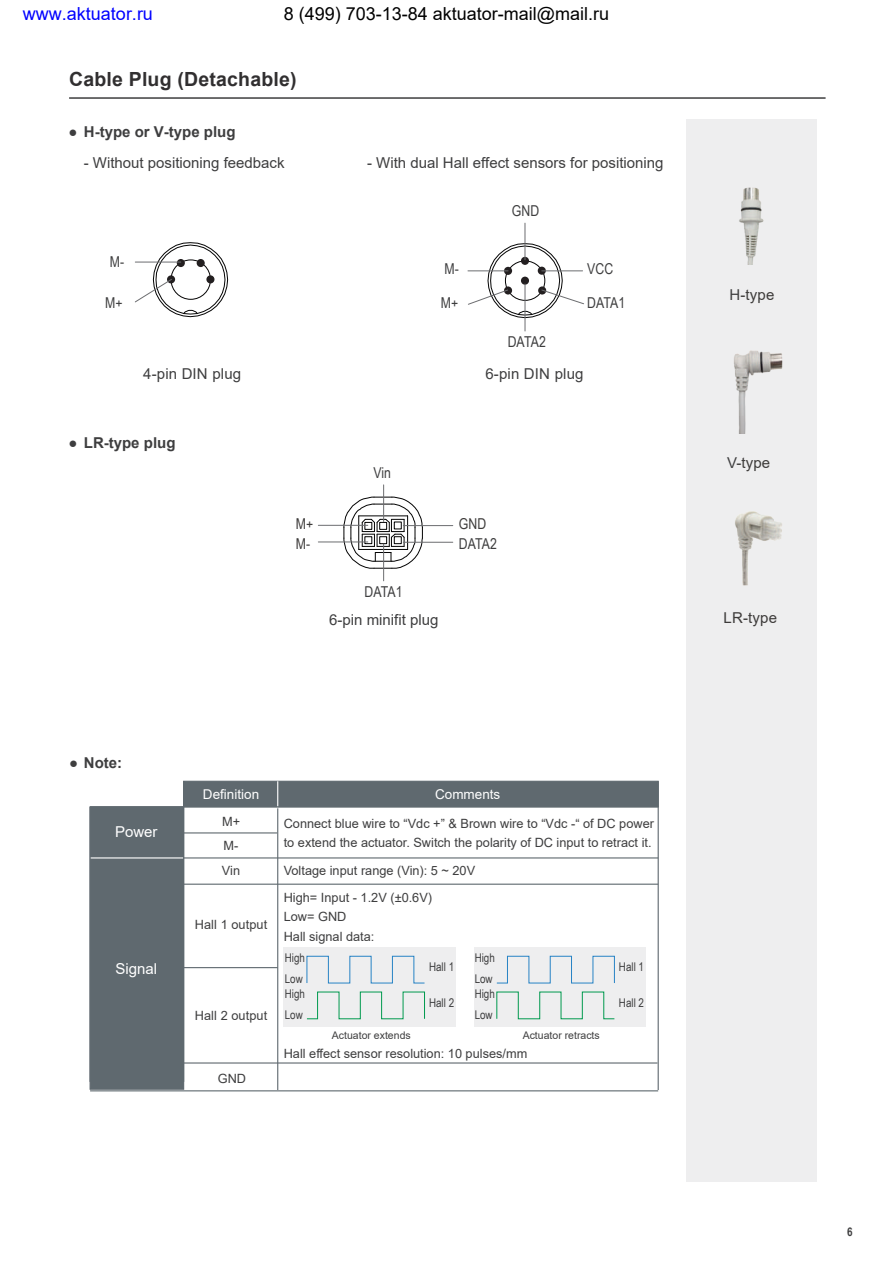
<style>
.page{position:relative;width:893px;height:1263px;background:#fff}
.page>*{position:absolute;margin:0;border:0;box-sizing:border-box;transform-origin:0 0}
.t1{font:700 19.5px "Arial";letter-spacing:.01em;color:#312f30}
.t2{font:18px "Arial";color:#000}
.t3{font:18px "Arial";color:#00f}
.t4{font:15px "Arial";color:#3e3e3f}
.t5{font:700 15px "Arial";color:#3e3e3f}
.t6{font:15px "Arial Narrow";letter-spacing:.005em;color:#3e3e3f}
.t7{font:15px "Arial";letter-spacing:.01em;color:#3d3b3a}
.t8{font:15px "Arial";color:#fff}
.t9{font:15px "Arial Narrow";color:#3d3b3a}
.t10{font:13.5px "Arial";color:#fff}
.t11{font:12.75px/19.5px "Arial";color:#3e3e3f}
.t12{font:12px "Arial Narrow";color:#3e3e3f}
.t13{font:700 12px "Arial Narrow";color:#3e3e3f}
.t14{font:10.5px "Arial";color:#3e3e3f}
.s1{font-weight:400}
.s2{color:#3e3e3f}
</style>
<div class="page">
<hr style="left:69px;top:97px;width:757px;height:2px;background:#3e3e3f">
<div style="left:686px;top:119px;width:131px;height:1062px;background:#eeeeef"></div>
<img style="left:739px;top:187px;width:25px;height:77px">
<img style="left:735px;top:511px;width:47px;height:75px">
<img style="left:734px;top:350px;width:49px;height:84px">
<svg style="left:135px;top:242px;width:93px;height:75px"></svg>
<svg style="left:343px;top:496px;width:80px;height:73px"></svg>
<div style="left:394px;top:522px;width:8px;height:7px;background:#fff;border:1px solid #030303"></div>
<div style="left:394px;top:536px;width:8px;height:8px;background:#fff;border:1px solid #030303"></div>
<div style="left:379px;top:522px;width:8px;height:8px;background:#fff;border:1px solid #030303"></div>
<div style="left:379px;top:536px;width:8px;height:8px;background:#fff;border:1px solid #030303"></div>
<svg style="left:364px;top:522px;width:8px;height:8px"></svg>
<svg style="left:364px;top:536px;width:8px;height:8px"></svg>
<hr style="left:318px;top:542px;width:50px;height:1px;background:#6c6d70">
<hr style="left:318px;top:525px;width:50px;height:1px;background:#6c6d70">
<hr style="left:383px;top:485px;width:1px;height:36px;background:#6c6d70">
<hr style="left:403px;top:542px;width:50px;height:1px;background:#6c6d70">
<hr style="left:403px;top:525px;width:50px;height:1px;background:#6c6d70">
<hr style="left:383px;top:544px;width:1px;height:37px;background:#6c6d70">
<svg style="left:467px;top:243px;width:117px;height:75px"></svg>
<hr style="left:525px;top:223px;width:1px;height:37px;background:#6c6d70">
<hr style="left:525px;top:284px;width:1px;height:47px;background:#6c6d70">
<div style="left:183px;top:781px;width:476px;height:26px;background:#5f696f"></div>
<hr style="left:658px;top:781px;width:1px;height:309px;background:#5f696f">
<hr style="left:277px;top:808px;width:1px;height:282px;background:#5f696f">
<hr style="left:184px;top:832px;width:93px;height:1px;background:#5f696f">
<hr style="left:90px;top:857px;width:568px;height:1px;background:#5f696f">
<div style="left:90px;top:806px;width:94px;height:284px;background:#5f696f;border:1px solid #5f696f"></div>
<hr style="left:90px;top:857px;width:94px;height:1px;background:#fff">
<svg style="left:277px;top:781px;width:1px;height:25px"></svg>
<hr style="left:184px;top:884px;width:474px;height:1px;background:#5f696f">
<hr style="left:90px;top:807px;width:1px;height:275px;background:#5f696f">
<hr style="left:90px;top:1090px;width:568px;height:1px;background:#5f696f">
<hr style="left:183px;top:781px;width:1px;height:301px;background:#5f696f">
<hr style="left:184px;top:967px;width:94px;height:1px;background:#5f696f">
<hr style="left:90px;top:806px;width:568px;height:1px;background:#5f696f">
<div style="left:474px;top:948px;width:172px;height:79px;background:#eeeeef"></div>
<svg style="left:496px;top:955px;width:119px;height:29px"></svg>
<svg style="left:496px;top:991px;width:119px;height:28px"></svg>
<div style="left:284px;top:948px;width:172px;height:79px;background:#eeeeef"></div>
<svg style="left:306px;top:955px;width:119px;height:29px"></svg>
<svg style="left:306px;top:991px;width:119px;height:28px"></svg>
<hr style="left:183px;top:1062px;width:474px;height:1px;background:#5f696f">
<h2 class="t3" style="left:23px;top:2px;width:132px">www.aktuator.ru</h2>
<h2 class="t2" style="left:284px;top:2px;width:327px">8 (499) 703-13-84 aktuator-mail@mail.ru</h2>
<h1 class="t1" style="left:69px;top:65px;width:229px">Cable Plug (Detachable)</h1>
<p class="t5" style="left:68px;top:121px;width:169px">● H-type or V-type plug</p>
<p class="t4" style="left:84px;top:153px;width:202px">- Without positioning feedback</p>
<p class="t6" style="left:110px;top:251px;width:16px">M-</p>
<p class="t6" style="left:105px;top:291px;width:19px">M+</p>
<p class="t4" style="left:143px;top:363px;width:100px">4-pin DIN plug</p>
<p class="t4" style="left:367px;top:153px;width:298px">- With dual Hall effect sensors for positioning</p>
<p class="t6" style="left:445px;top:258px;width:16px">M-</p>
<p class="t6" style="left:441px;top:292px;width:19px">M+</p>
<p class="t6" style="left:512px;top:200px;width:29px">GND</p>
<p class="t6" style="left:508px;top:331px;width:40px">DATA2</p>
<p class="t6" style="left:587px;top:258px;width:28px">VCC</p>
<p class="t6" style="left:587px;top:292px;width:40px">DATA1</p>
<p class="t4" style="left:485px;top:363px;width:100px">6-pin DIN plug</p>
<p class="t5" style="left:68px;top:432px;width:109px"><span class="s1">●</span> LR-type plug</p>
<p class="t9" style="left:296px;top:513px;width:19px">M+</p>
<p class="t9" style="left:296px;top:532px;width:16px">M-</p>
<p class="t6" style="left:373px;top:462px;width:19px">Vin</p>
<p class="t6" style="left:365px;top:580px;width:40px">DATA1</p>
<p class="t4" style="left:329px;top:609px;width:111px">6-pin minifit plug</p>
<p class="t9" style="left:459px;top:513px;width:29px">GND</p>
<p class="t6" style="left:459px;top:532px;width:40px">DATA2</p>
<p class="t5" style="left:69px;top:752px;width:55px"><span class="s1">●</span> Note:</p>
<p class="t8" style="left:115px;top:821px;width:44px">Power</p>
<p class="t8" style="left:116px;top:958px;width:43px">Signal</p>
<p class="t10" style="left:203px;top:785px;width:58px">Definition</p>
<p class="t11" style="left:222px;top:809px;width:20px;line-height:24.2px">M+<br>M-</p>
<p class="t10" style="left:435px;top:785px;width:67px">Comments</p>
<p class="t11" style="left:284px;top:814px;width:372px">Connect blue wire to “Vdc +” &amp; Brown wire to “Vdc -“ of DC power to extend the actuator. Switch the polarity of DC input to retract it.</p>
<p class="t11" style="left:222px;top:861px;width:20px">Vin</p>
<p class="t11" style="left:284px;top:861px;width:193px">Voltage input range (Vin): 5 ~ 20V</p>
<p class="t11" style="left:195px;top:915px;width:74px">Hall 1 output</p>
<p class="t11" style="left:195px;top:1006px;width:74px">Hall 2 output</p>
<p class="t11" style="left:218px;top:1069px;width:30px">GND</p>
<p class="t11" style="left:284px;top:887px;width:150px">High= Input - 1.2V (±0.6V)<br>Low= GND<br>Hall signal data:</p>
<p class="t12" style="left:285px;top:949px;width:22px">High</p>
<p class="t12" style="left:285px;top:970px;width:20px">Low</p>
<p class="t12" style="left:285px;top:985px;width:22px">High</p>
<p class="t12" style="left:285px;top:1006px;width:20px">Low</p>
<p class="t12" style="left:429px;top:958px;width:27px">Hall 1</p>
<p class="t12" style="left:429px;top:993px;width:27px">Hall 2</p>
<p class="t12" style="left:475px;top:949px;width:22px">High</p>
<p class="t12" style="left:475px;top:970px;width:20px">Low</p>
<p class="t12" style="left:475px;top:985px;width:22px">High</p>
<p class="t12" style="left:475px;top:1006px;width:20px">Low</p>
<p class="t14" style="left:332px;top:1028px;width:80px">Actuator extends</p>
<p class="t14" style="left:523px;top:1028px;width:79px">Actuator retracts</p>
<p class="t11" style="left:284px;top:1044px;width:245px">Hall effect sensor resolution: 10 pulses/mm</p>
<p class="t12" style="left:619px;top:958px;width:27px">Hall 1</p>
<p class="t12" style="left:619px;top:993px;width:27px">Hall 2</p>
<p class="t7" style="left:730px;top:284px;width:46px"><span class="s2">H</span>-type</p>
<p class="t7" style="left:727px;top:452px;width:45px"><span class="s2">V</span>-type</p>
<p class="t7" style="left:724px;top:607px;width:55px">LR-type</p>
<p class="t13" style="left:847px;top:1223px;width:7px">6</p>
</div>
